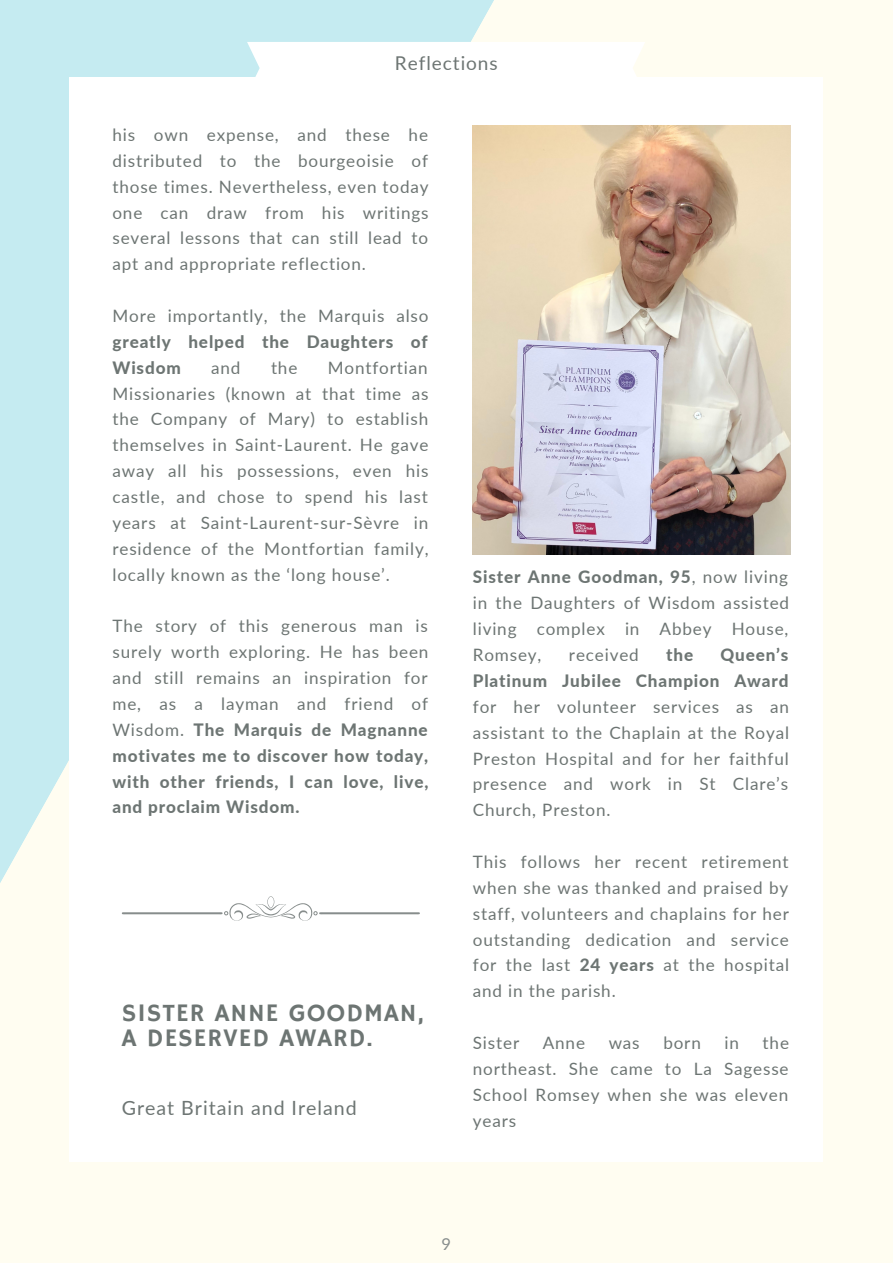
<style>
.page{position:relative;width:893px;height:1264px;background:#fff}
.page>*{position:absolute;margin:0;border:0;box-sizing:border-box;transform-origin:0 0}
.t1{font:25.2px/24.8px "Hammersmith One";letter-spacing:.04em;color:#6d7573}
.t2{font:19.65px "Lato";letter-spacing:.05em;color:#6d7573}
.t3{font:19.05px "Lato";letter-spacing:.05em;color:#6d7573}
.t4{font:17.1px/25.8px "Lato";letter-spacing:.05em;color:#6d7573;text-align:justify}
.t5{font:800 17.1px/25.8px "Lato";letter-spacing:.05em;color:#6d7573;text-align:right}
.t6{font:16.5px "Lato";color:#878d8c}
.s1{font-weight:800}
</style>
<div class="page">
<div style="left:0;top:0;width:892px;height:1262px;background:#fffdf1"></div>
<div style="left:0;top:0;width:494px;height:883px;background:#c5ebf1"></div>
<div style="left:69px;top:78px;width:753px;height:1083px;background:#fff"></div>
<div style="left:247px;top:42px;width:398px;height:36px;background:#fff"></div>
<svg style="left:122px;top:896px;width:298px;height:24px"></svg>
<img style="left:473px;top:126px;width:317px;height:428px">
<p class="t3" style="left:395px;top:51px;width:104px">Reflections</p>
<p class="t4" style="left:112px;top:121px;width:318px">his own expense, and these he distributed to the bourgeoisie of those times. Nevertheless, even today one can draw from his writings several lessons that can still lead to apt and appropriate reflection.</p>
<p class="t4" style="left:112px;top:302px;width:317px">More importantly, the Marquis also</p>
<p class="t5" style="left:112px;top:328px;width:317px;text-align:left">greatly helped the Daughters of<br>Wisdom</p>
<p class="t4" style="left:211px;top:354px;width:31px">and</p>
<p class="t4" style="left:271px;top:354px;width:28px">the</p>
<p class="t4" style="left:112px;top:354px;width:318px;text-indent:215px">Montfortian Missionaries (known at that time as the Company of Mary) to establish themselves in Saint-Laurent. He gave away all his possessions, even his castle, and chose to spend his last years at Saint-Laurent-sur-Sèvre in residence of the Montfortian family, locally known as the ‘long house’.</p>
<p class="t4" style="left:112px;top:613px;width:317px">The story of this generous man is surely worth exploring. He has been and still remains an inspiration for me, as a layman and friend of Wisdom. <span class="s1">The Marquis de Magnanne motivates me to discover how today, with other friends, I can love, live, and proclaim Wisdom.</span></p>
<h1 class="t1" style="left:122px;top:1002px;width:303px">SISTER ANNE GOODMAN,<br>A DESERVED AWARD.</h1>
<p class="t2" style="left:122px;top:1095px;width:236px">Great Britain and Ireland</p>
<p class="t4" style="left:473px;top:564px;width:318px"><span class="s1">Sister Anne Goodman, 95</span>, now living in the Daughters of Wisdom assisted living complex in Abbey House, Romsey,</p>
<p class="t5" style="left:473px;top:641px;width:317px">Queen’s<br>Platinum Jubilee Champion Award</p>
<p class="t4" style="left:473px;top:693px;width:318px">for her volunteer services as an assistant to the Chaplain at the Royal Preston Hospital and for her faithful presence and work in St Clare’s Church, Preston.</p>
<p class="t4" style="left:473px;top:848px;width:318px">This follows her recent retirement when she was thanked and praised by staff, volunteers and chaplains for her outstanding dedication and service for the last <span class="s1">24 years</span> at the hospital and in the parish.</p>
<p class="t4" style="left:473px;top:1029px;width:48px">Sister</p>
<p class="t4" style="left:543px;top:1029px;width:44px">Anne</p>
<p class="t4" style="left:608px;top:1029px;width:33px">was</p>
<p class="t4" style="left:663px;top:1029px;width:39px">born</p>
<p class="t4" style="left:724px;top:1029px;width:16px">in</p>
<p class="t4" style="left:569px;top:641px;width:71px">received</p>
<p class="t5" style="left:666px;top:641px;width:28px">the</p>
<p class="t4" style="left:473px;top:1029px;width:318px;text-indent:290px">the northeast. She came to La Sagesse School Romsey when she was eleven years</p>
<p class="t6" style="left:441px;top:1233px;width:11px">9</p>
</div>
